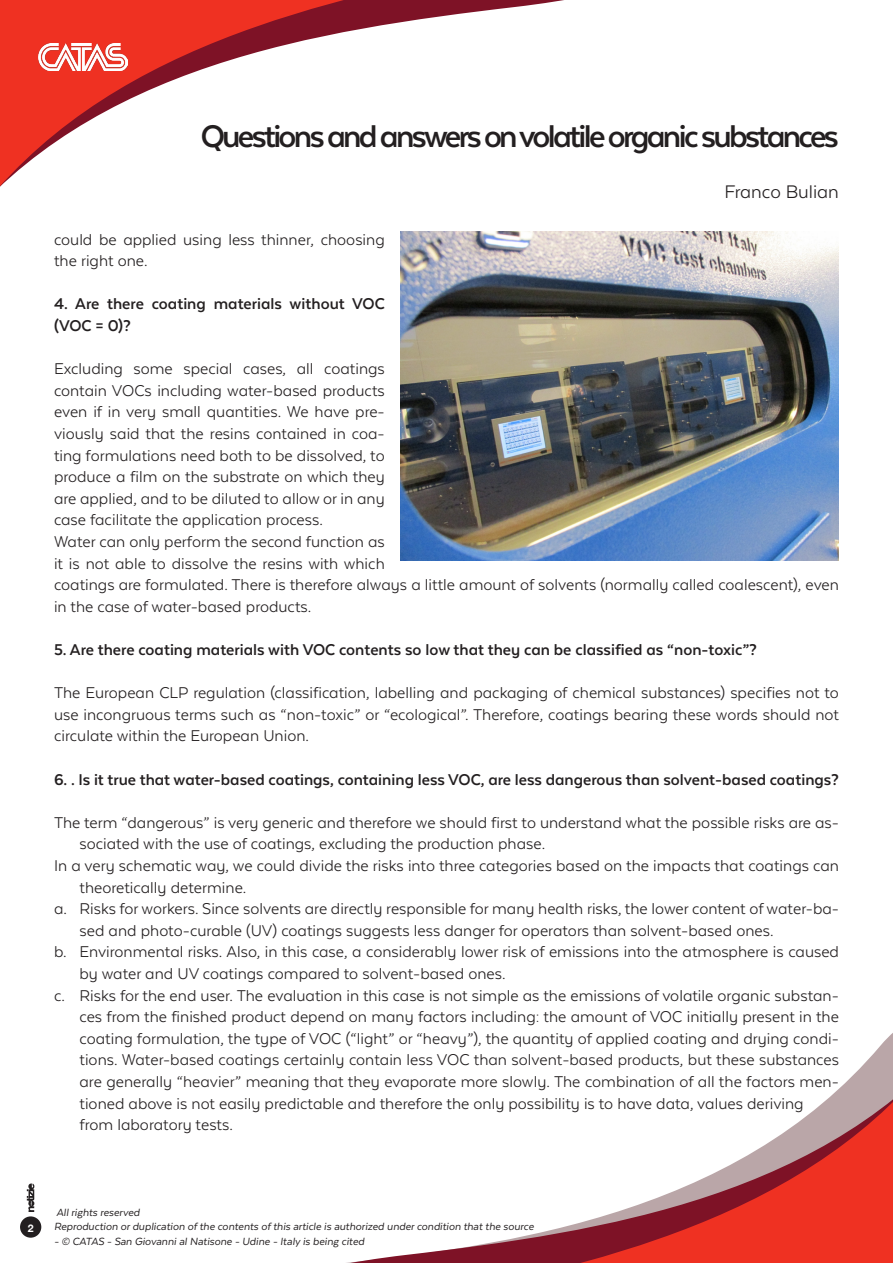
<style>
.page{position:relative;width:893px;height:1263px;background:#fff}
.page>*{position:absolute;margin:0;border:0;box-sizing:border-box;transform-origin:0 0}
.t1{font:700 36px "Texta Alt";letter-spacing:-.075em;color:#231f20}
.t2{font:21px "Texta Alt";color:#231f20}
.t3{font:18px/21.6px "Texta Alt";color:#231f20}
.t4{font:700 18px/21.6px "Texta Alt";color:#231f20}
.t5{font:italic 12px "Texta Alt";color:#231f20}
.t6{font:700 10.5px "Helvetica Neue";color:#fff}
</style>
<div class="page">
<svg style="left:0;top:0;width:786px;height:232px"></svg>
<svg style="left:20px;top:1033px;width:873px;height:230px"></svg>
<div style="left:20px;top:1216px;width:21px;height:22px;background:#231f20;border-radius:50%"></div>
<svg style="left:27px;top:1183px;width:7px;height:29px"></svg>
<img style="left:38px;top:43px;width:89px;height:27px">
<img style="left:400px;top:232px;width:439px;height:329px">
<p class="t1" style="left:201px;top:118px;width:640px">Questions and answers on volatile organic substances</p>
<p class="t2" style="left:724px;top:180px;width:116px">Franco Bulian</p>
<p class="t3" style="left:54px;top:228px;width:332px">could be applied using less thinner, choosing the right one.</p>
<p class="t4" style="left:54px;top:293px;width:332px">4. Are there coating materials without VOC (VOC = 0)?</p>
<p class="t3" style="left:54px;top:358px;width:332px;text-align:justify">Excluding some special cases, all coatings contain VOCs including water-based products even if in very small quantities. We have pre&shy;viously said that the resins contained in coa&shy;ting formulations need both to be dissolved, to produce a film on the substrate on which they are applied, and to be diluted to allow or in any case facilitate the application process.</p>
<p class="t3" style="left:54px;top:531px;width:786px">Water can only perform the second function as<br>it is not able to dissolve the resins with which<br>coatings are formulated. There is therefore always a little amount of solvents (normally called coalescent), even in the case of water-based products.</p>
<p class="t4" style="left:54px;top:639px;width:704px">5. Are there coating materials with VOC contents so low that they can be classified as “non-toxic”?</p>
<p class="t3" style="left:54px;top:682px;width:786px;text-align:justify">The European CLP regulation (classification, labelling and packaging of chemical substances) specifies not to use incongruous terms such as “non-toxic” or “ecological”. Therefore, coatings bearing these words should not circulate within the European Union.</p>
<p class="t4" style="left:54px;top:768px;width:786px">6. . Is it true that water-based coatings, containing less VOC, are less dangerous than solvent-based coatings?</p>
<p class="t3" style="left:80px;top:811px;width:761px;text-indent:-26px">The term “dangerous” is very generic and therefore we should first to understand what the possible risks are as&shy;sociated with the use of coatings, excluding the production phase.</p>
<p class="t3" style="left:80px;top:855px;width:761px;text-indent:-26px">In a very schematic way, we could divide the risks into three categories based on the impacts that coatings can theoretically determine.</p>
<p class="t3" style="left:80px;top:898px;width:761px;text-indent:-26px">a. Risks for workers. Since solvents are directly responsible for many health risks, the lower content of water-ba&shy;sed and photo-curable (UV) coatings suggests less danger for operators than solvent-based ones.</p>
<p class="t3" style="left:80px;top:941px;width:761px;text-indent:-26px">b. Environmental risks. Also, in this case, a considerably lower risk of emissions into the atmosphere is caused by water and UV coatings compared to solvent-based ones.</p>
<p class="t3" style="left:80px;top:984px;width:761px;text-indent:-26px">c. Risks for the end user. The evaluation in this case is not simple as the emissions of volatile organic substan&shy;ces from the finished product depend on many factors including: the amount of VOC initially present in the coating formulation, the type of VOC (“light” or “heavy”), the quantity of applied coating and drying condi&shy;tions. Water-based coatings certainly contain less VOC than solvent-based products, but these substances are generally “heavier” meaning that they evaporate more slowly. The combination of all the factors men&shy;tioned above is not easily predictable and therefore the only possibility is to have data, values deriving from laboratory tests.</p>
<p class="t6" style="left:28px;top:1220px;width:7px">2</p>
<p class="t5" style="left:56px;top:1206px;width:85px">All rights reserved</p>
<p class="t5" style="left:54px;top:1220px;width:481px">Reproduction or duplication of the contents of this article is authorized under condition that the source</p>
<p class="t5" style="left:54px;top:1235px;width:312px">- © CATAS - San Giovanni al Natisone - Udine - Italy is being cited</p>
</div>
